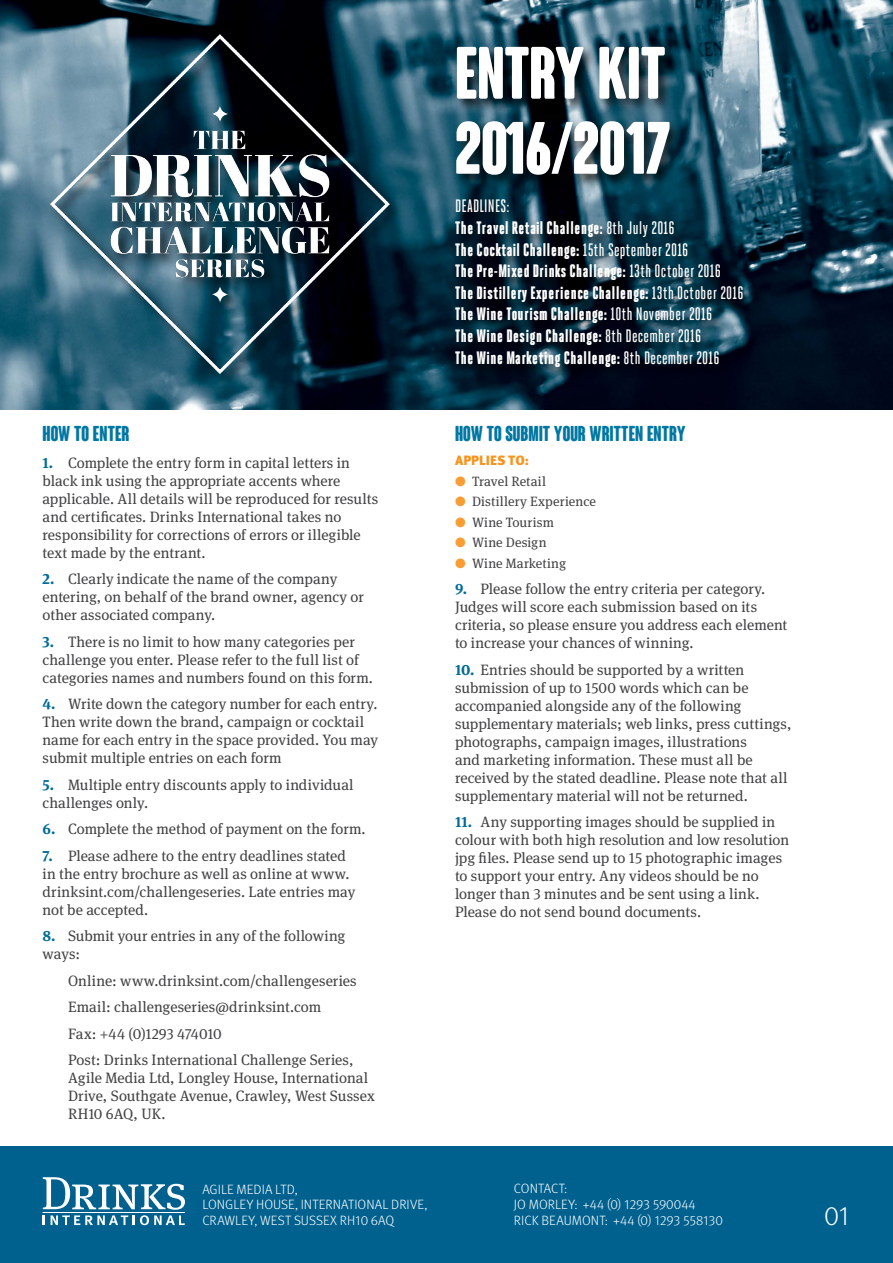
<style>
.page{position:relative;width:893px;height:1263px;background:#fff}
.page>*{position:absolute;margin:0;border:0;box-sizing:border-box;transform-origin:0 0}
.t1{font:700 condensed 72px/75px "Coluna Rounded";letter-spacing:-.005em;color:#fff}
.t2{font:300 27px "Meta OT";color:#fff}
.t3{font:700 condensed 21px "Coluna Rounded";letter-spacing:.005em;color:#0077a2}
.t4{font:900 18px/21.6px "Heroic Condensed";letter-spacing:.04em;color:#fff}
.t5{font:15px/18px "Meta Serif OT";color:#414042}
.t6{font:300 13.5px/15.8px "Meta OT";letter-spacing:.005em;color:#fff}
.t7{font:13.5px "Meta Serif OT";letter-spacing:.01em;color:#414042}
.t8{font:900 13.5px "Meta OT";letter-spacing:.005em;color:#f7941e}
.s1{font-weight:700;color:#006c98}
.s2{font-weight:500}
.s3{color:#f99d34}
</style>
<div class="page">
<div style="left:0;top:1146px;width:893px;height:117px;background:#00618f"></div>
<svg style="left:43px;top:1177px;width:142px;height:48px"></svg>
<img style="left:0;top:0;width:893px;height:409px">
<div style="left:453px;top:44px;width:305px;height:337px;background:#000;opacity:.75"></div>
<img style="left:37px;top:21px;width:367px;height:367px">
<h3 class="t3" style="left:43px;top:422px;width:88px">HOW TO ENTER</h3>
<p class="t5" style="left:43px;top:454px;width:337px"><span class="s1">1.</span> Complete the entry form in capital letters in black ink using the appropriate accents where applicable. All details will be reproduced for results and certificates. Drinks International takes no responsibility for corrections of errors or illegible text made by the entrant.</p>
<p class="t5" style="left:43px;top:570px;width:323px"><span class="s1">2.</span> Clearly indicate the name of the company entering, on behalf of the brand owner, agency or other associated company.</p>
<p class="t5" style="left:43px;top:633px;width:332px"><span class="s1">3.</span> There is no limit to how many categories per challenge you enter. Please refer to the full list of categories names and numbers found on this form.</p>
<p class="t5" style="left:43px;top:695px;width:337px"><span class="s1">4.</span> Write down the category number for each entry.<br>Then write down the brand, campaign or cocktail name for each entry in the space provided. You may submit multiple entries on each form</p>
<p class="t5" style="left:43px;top:776px;width:313px"><span class="s1">5.</span> Multiple entry discounts apply to individual challenges only.</p>
<p class="t5" style="left:43px;top:820px;width:325px"><span class="s1">6.</span> Complete the method of payment on the form.</p>
<p class="t5" style="left:43px;top:847px;width:314px"><span class="s1">7.</span> Please adhere to the entry deadlines stated in the entry brochure as well as online at www. drinksint.com/challengeseries. Late entries may not be accepted.</p>
<p class="t5" style="left:43px;top:927px;width:304px"><span class="s1">8.</span> Submit your entries in any of the following ways:</p>
<p class="t5" style="left:68px;top:967px;width:290px;line-height:26.5px">Online: www.drinksint.com/challengeseries Email: challengeseries@drinksint.com<br>Fax: +44 (0)1293 474010<br>Post: Drinks International Challenge Series,</p>
<p class="t5" style="left:68px;top:1069px;width:309px">Agile Media Ltd, Longley House, International<br>Drive, Southgate Avenue, Crawley, West Sussex<br>RH10 6AQ, UK.</p>
<h1 class="t1" style="left:455px;top:42px;width:217px">ENTRY KIT<br>2O16/2O17</h1>
<p class="t4" style="left:455px;top:195px;width:290px"><span class="s2">DEADLINES:<br></span>The Travel Retail Challenge: <span class="s2">8th July 2016<br></span>The Cocktail Challenge: <span class="s2">15th September 2016<br></span>The Pre-Mixed Drinks Challenge: <span class="s2">13th October 2016<br></span>The Distillery Experience Challenge: <span class="s2">13th October 2016<br></span>The Wine Tourism Challenge: <span class="s2">10th November 2016<br></span>The Wine Design Challenge: <span class="s2">8th December 2016<br></span>The Wine Marketing Challenge: <span class="s2">8th December 2016</span></p>
<h3 class="t3" style="left:455px;top:422px;width:232px">HOW TO SUBMIT YOUR WRITTEN ENTRY</h3>
<p class="t8" style="left:455px;top:452px;width:75px">APPLIES TO:</p>
<p class="t7" style="left:455px;top:473px;width:93px"><span class="s3">●</span> Travel Retail</p>
<p class="t7" style="left:455px;top:493px;width:143px"><span class="s3">●</span> Distillery Experience</p>
<p class="t7" style="left:455px;top:514px;width:100px"><span class="s3">●</span> Wine Tourism</p>
<p class="t7" style="left:455px;top:534px;width:93px"><span class="s3">●</span> Wine Design</p>
<p class="t7" style="left:455px;top:555px;width:113px"><span class="s3">●</span> Wine Marketing</p>
<p class="t5" style="left:455px;top:580px;width:334px"><span class="s1">9.</span> Please follow the entry criteria per category.<br>Judges will score each submission based on its criteria, so please ensure you address each element to increase your chances of winning.</p>
<p class="t5" style="left:455px;top:661px;width:338px"><span class="s1">10.</span> Entries should be supported by a written submission of up to 1500 words which can be accompanied alongside any of the following supplementary materials; web links, press cuttings, photographs, campaign images, illustrations<br>and marketing information. These must all be received by the stated deadline. Please note that all supplementary material will not be returned.</p>
<p class="t5" style="left:455px;top:813px;width:336px"><span class="s1">11.</span> Any supporting images should be supplied in colour with both high resolution and low resolution jpg files. Please send up to 15 photographic images to support your entry. Any videos should be no longer than 3 minutes and be sent using a link.<br>Please do not send bound documents.</p>
<p class="t6" style="left:202px;top:1181px;width:226px">AGILE MEDIA LTD,<br>LONGLEY HOUSE, INTERNATIONAL DRIVE,<br>CRAWLEY, WEST SUSSEX RH10 6AQ</p>
<p class="t6" style="left:514px;top:1181px;width:210px">CONTACT:<br>JO MORLEY: +44 (0) 1293 590044<br>RICK BEAUMONT: +44 (0) 1293 558130</p>
<h2 class="t2" style="left:824px;top:1200px;width:28px">01</h2>
</div>
